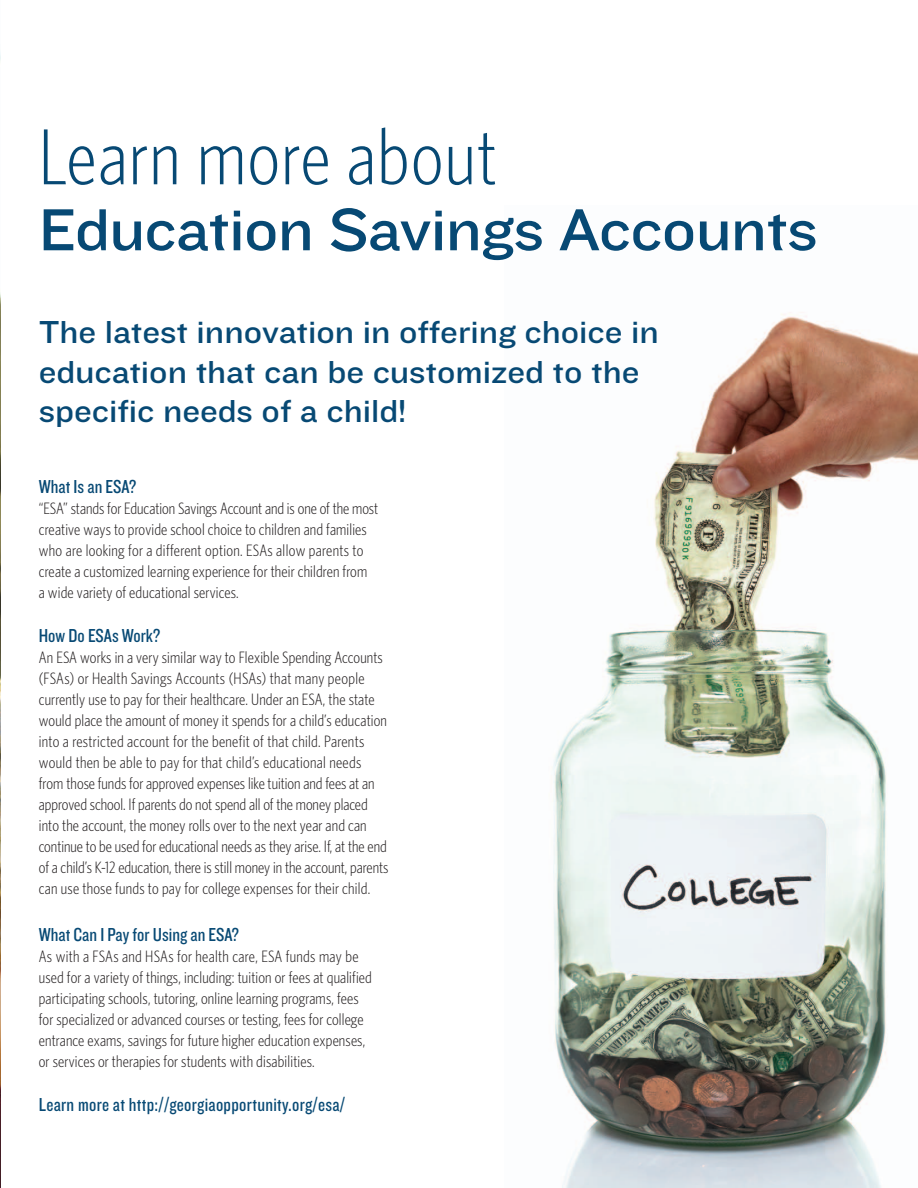
<style>
.page{position:relative;width:918px;height:1188px;background:#fff}
.page>*{position:absolute;margin:0;border:0;box-sizing:border-box;transform-origin:0 0}
.t1{font:300 79.5px "Whitney Condensed";letter-spacing:.02em;color:#074974}
.t2{font:61.5px "Knockout HTF32 Junior Cruiserwt";letter-spacing:-.01em;color:#074974}
.t3{font:33px/39.6px "Knockout HTF32 Junior Cruiserwt";color:#074974}
.t4{font:19.5px "Knockout HTF29 Junior Liteweight";letter-spacing:.005em;color:#074974}
.t5{font:300 16.5px/21px "Whitney Condensed";letter-spacing:.01em;color:#231f20}
</style>
<div class="page">
<img style="left:553px;top:314px;width:365px;height:874px">
<img style="left:0;top:53px;width:1px;height:1135px">
<h1 class="t1" style="left:39px;top:113px;width:459px">Learn more about</h1>
<h2 class="t2" style="left:39px;top:196px;width:780px">Education Savings Accounts</h2>
<h3 class="t3" style="left:39px;top:313px;width:622px">The latest innovation in offering choice in education that can be customized to the specific needs of a child!</h3>
<p class="t4" style="left:39px;top:476px;width:99px">What Is an ESA?</p>
<p class="t5" style="left:39px;top:497px;width:341px">“ESA” stands for Education Savings Account and is one of the most creative ways to provide school choice to children and families who are looking for a different option. ESAs allow parents to create a customized learning experience for their children from<br>a wide variety of educational services.</p>
<p class="t4" style="left:39px;top:626px;width:123px">How Do ESAs Work?</p>
<p class="t5" style="left:39px;top:647px;width:351px">An ESA works in a very similar way to Flexible Spending Accounts (FSAs) or Health Savings Accounts (HSAs) that many people currently use to pay for their healthcare. Under an ESA, the state would place the amount of money it spends for a child’s education into a restricted account for the benefit of that child. Parents would then be able to pay for that child’s educational needs from those funds for approved expenses like tuition and fees at an approved school. If parents do not spend all of the money placed into the account, the money rolls over to the next year and can continue to be used for educational needs as they arise. If, at the end of a child’s K-12 education, there is still money in the account, parents can use those funds to pay for college expenses for their child.</p>
<p class="t4" style="left:39px;top:924px;width:202px">What Can I Pay for Using an ESA?</p>
<p class="t5" style="left:39px;top:946px;width:335px">As with a FSAs and HSAs for health care, ESA funds may be used for a variety of things, including: tuition or fees at qualified participating schools, tutoring, online learning programs, fees for specialized or advanced courses or testing, fees for college entrance exams, savings for future higher education expenses, or services or therapies for students with disabilities.</p>
<p class="t4" style="left:39px;top:1095px;width:308px">Learn more at http://georgiaopportunity.org/esa/</p>
</div>
